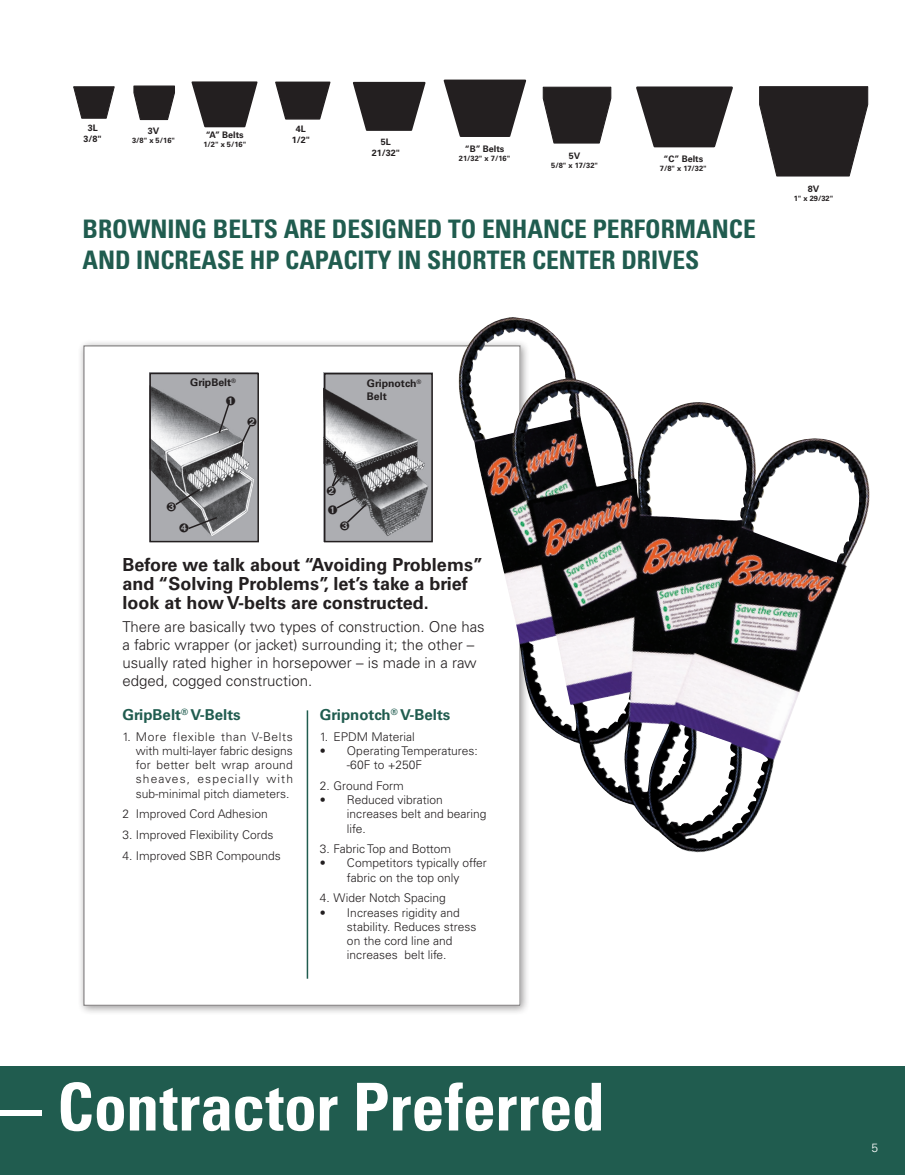
<style>
.page{position:relative;width:905px;height:1175px;background:#fff}
.page>*{position:absolute;margin:0;border:0;box-sizing:border-box;transform-origin:0 0}
.t1{font:700 condensed 66px "Univers LT Std";color:#fff}
.t2{font:700 condensed 25.5px/30.6px "Univers LT Std";color:#205c4f}
.t3{font:700 18px/18.9px "Univers LT Std";color:#231f20}
.t4{font:300 15px/18px "Univers LT Std";color:#231f20}
.t5{font:700 15px "Univers LT Std";color:#205c4f}
.t6{font:300 12px/14.1px "Univers LT Std";color:#231f20}
.t7{font:300 12px "Univers LT Std";color:#fff}
.t8{font:700 10.5px/12.6px "Univers LT Std";color:#231f20}
.t9{font:700 9px/10.8px "Univers LT Std";color:#231f20;text-align:center}
.t10{font:700 7.5px "Univers LT Std";color:#231f20}
</style>
<div class="page">
<div style="left:0;top:1066px;width:904px;height:108px;background:#205c4f"></div>
<div style="left:78px;top:339px;width:452px;height:677px;background:#231f20;opacity:.75"></div>
<div style="left:84px;top:346px;width:436px;height:659px;background:#fff"></div>
<svg style="left:542px;top:86px;width:70px;height:58px;background:#474344"></svg>
<svg style="left:759px;top:86px;width:109px;height:91px;background:#403d3e"></svg>
<svg style="left:636px;top:86px;width:97px;height:62px"></svg>
<svg style="left:133px;top:85px;width:42px;height:36px;background:#484546"></svg>
<svg style="left:191px;top:81px;width:66px;height:46px"></svg>
<svg style="left:443px;top:80px;width:83px;height:57px"></svg>
<svg style="left:73px;top:86px;width:42px;height:33px"></svg>
<svg style="left:275px;top:81px;width:56px;height:39px"></svg>
<svg style="left:353px;top:81px;width:73px;height:50px"></svg>
<img style="left:152px;top:376px;width:104px;height:163px">
<div style="left:149px;top:373px;width:110px;height:169px;border:2px solid #231f20"></div>
<img style="left:327px;top:376px;width:103px;height:163px">
<div style="left:324px;top:373px;width:109px;height:169px;border:2px solid #231f20"></div>
<hr style="left:307px;top:710px;width:1px;height:268px;background:#205c4f">
<img style="left:457px;top:317px;width:413px;height:538px">
<svg style="left:217px;top:396px;width:39px;height:51px;background:#9e9fa3"></svg>
<svg style="left:167px;top:487px;width:52px;height:46px;background:#838486"></svg>
<svg style="left:327px;top:449px;width:41px;height:81px;background:#848386"></svg>
<p class="t9" style="left:83px;top:123px;width:20px">3L<br>3/8"</p>
<p class="t9" style="left:292px;top:123px;width:20px">4L<br>1/2"</p>
<p class="t9" style="left:148px;top:125px;width:13px">3V</p>
<p class="t10" style="left:132px;top:136px;width:44px">3/8" x 5/16"</p>
<p class="t9" style="left:206px;top:129px;width:39px">“A” Belts</p>
<p class="t10" style="left:203px;top:139px;width:44px">1/2" x 5/16"</p>
<p class="t9" style="left:372px;top:136px;width:30px">5L<br>21/32"</p>
<p class="t9" style="left:465px;top:143px;width:41px">“B” Belts</p>
<p class="t10" style="left:459px;top:154px;width:53px">21/32" x 7/16"</p>
<p class="t9" style="left:569px;top:150px;width:13px">5V</p>
<p class="t10" style="left:551px;top:160px;width:48px">5/8" x 17/32"</p>
<p class="t9" style="left:663px;top:153px;width:41px">“C” Belts</p>
<p class="t10" style="left:660px;top:164px;width:48px">7/8" x 17/32"</p>
<h2 class="t2" style="left:82px;top:214px;width:674px">BROWNING BELTS ARE DESIGNED TO ENHANCE PERFORMANCE<br>AND INCREASE HP CAPACITY IN SHORTER CENTER DRIVES</h2>
<p class="t9" style="left:807px;top:183px;width:13px">8V</p>
<p class="t10" style="left:793px;top:193px;width:41px">1" x 29/32"</p>
<p class="t8" style="left:190px;top:376px;width:47px">GripBelt<sup>®</sup></p>
<p class="t8" style="left:367px;top:377px;width:56px">Gripnotch<sup>®<br></sup>Belt</p>
<h3 class="t3" style="left:122px;top:555px;width:362px">Before we talk about “Avoiding Problems” and “Solving Problems”, let’s take a brief look at how V-belts are constructed.</h3>
<p class="t4" style="left:122px;top:618px;width:364px">There are basically two types of construction. One has a fabric wrapper (or jacket) surrounding it; the other – usually rated higher in horsepower – is made in a raw edged, cogged construction.</p>
<p class="t5" style="left:122px;top:706px;width:120px">GripBelt<sup>®</sup> V-Belts</p>
<p class="t6" style="left:136px;top:730px;width:159px;text-align:justify;text-indent:-14px">1. More flexible than V-Belts with multi-layer fabric designs for better belt wrap around sheaves, especially with sub-minimal pitch diameters.</p>
<p class="t6" style="left:122px;top:807px;width:147px">2 Improved Cord Adhesion</p>
<p class="t6" style="left:122px;top:827px;width:153px">3. Improved Flexibility Cords</p>
<p class="t6" style="left:122px;top:848px;width:160px">4. Improved SBR Compounds</p>
<p class="t5" style="left:320px;top:706px;width:132px">Gripnotch<sup>®</sup> V-Belts</p>
<p class="t6" style="left:320px;top:730px;width:96px">1. EPDM Material</p>
<p class="t6" style="left:347px;top:744px;width:132px;text-indent:-27px">• Operating Temperatures: -60F to +250F</p>
<p class="t6" style="left:320px;top:779px;width:85px">2. Ground Form</p>
<p class="t6" style="left:347px;top:793px;width:141px;text-indent:-27px">• Reduced vibration increases belt and bearing life.</p>
<p class="t6" style="left:320px;top:842px;width:132px">3. Fabric Top and Bottom</p>
<p class="t6" style="left:320px;top:856px;width:168px;text-align:center">• Competitors typically offer fabric on the top only</p>
<p class="t6" style="left:320px;top:891px;width:127px">4. Wider Notch Spacing</p>
<p class="t6" style="left:347px;top:905px;width:131px;text-indent:-27px">• Increases rigidity and stability. Reduces stress on the cord line and increases belt life.</p>
<h1 class="t1" style="left:57px;top:1066px;width:549px">Contractor Preferred</h1>
<p class="t7" style="left:871px;top:1140px;width:8px">5</p>
</div>
